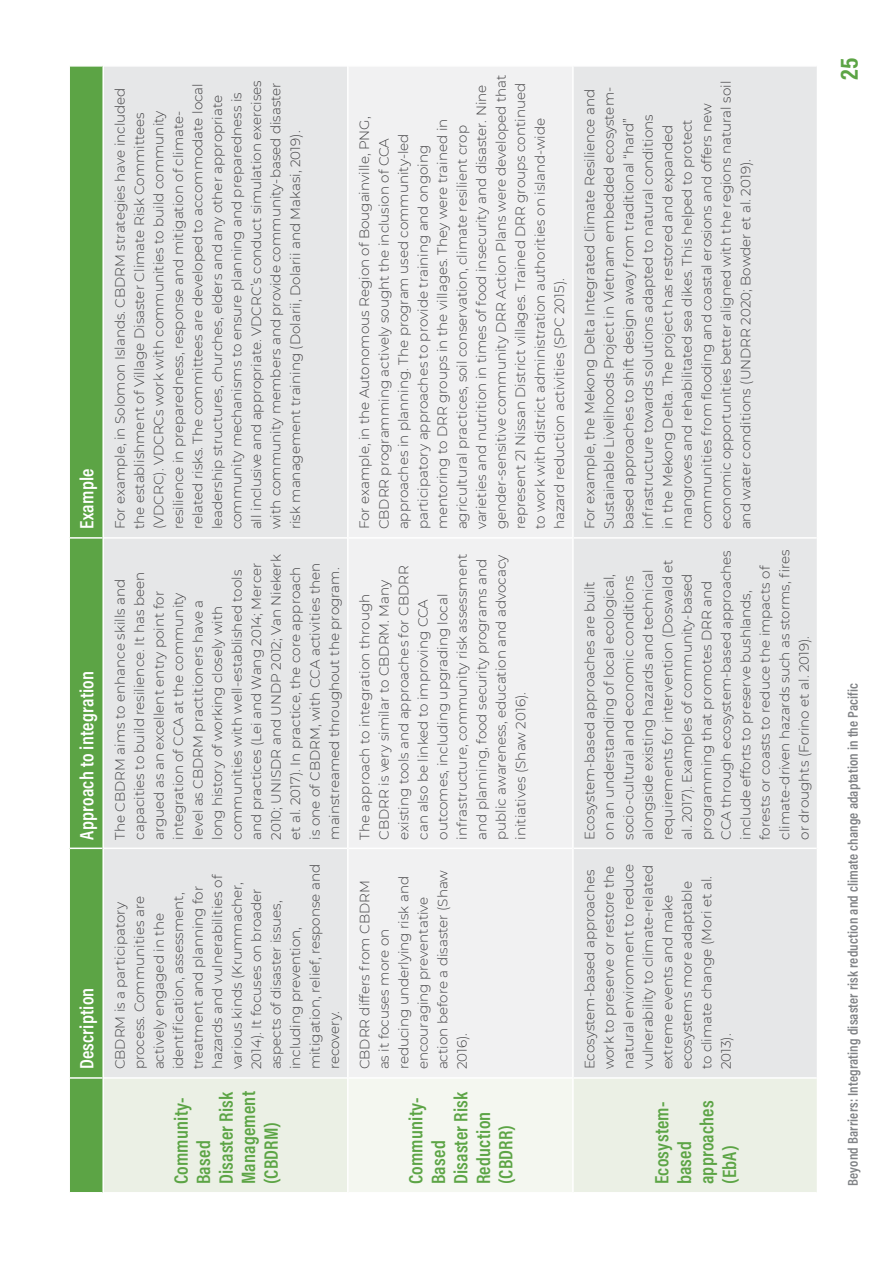
<style>
.page{position:relative;width:893px;height:1263px;background:#fff}
.page>*{position:absolute;margin:0;border:0;box-sizing:border-box;transform-origin:0 0}
.t1{font:700 25.5px "Acumin Pro Cond";color:#5ca445}
.t2{font:600 19.5px/22.5px "Acumin Pro Cond";letter-spacing:.01em;color:#5ca445}
.t3{font:600 19.5px "Acumin Pro Cond";letter-spacing:.01em;color:#fff}
.t4{font:600 14.25px "Acumin Pro Cond";letter-spacing:.01em;color:#808285}
.t5{font:300 13.5px/19.5px "Montserrat";color:#414042}
</style>
<div class="page">
<div style="left:70px;top:67px;width:32px;height:1125px;background:#5ca445"></div>
<div style="left:104px;top:1079px;width:713px;height:113px;background:#ebf0e5"></div>
<div style="left:104px;top:67px;width:713px;height:1010px;background:#e6e7e8"></div>
<div style="left:348px;top:1078px;width:225px;height:115px;background:#f4f7f0"></div>
<div style="left:349px;top:67px;width:223px;height:1010px;background:#f1f1f2"></div>
<hr style="left:70px;top:1077px;width:32px;height:2px;background:#fff">
<hr style="left:70px;top:847px;width:32px;height:2px;background:#fff">
<hr style="left:70px;top:537px;width:32px;height:2px;background:#fff">
<hr style="left:104px;top:847px;width:243px;height:2px;background:#fff">
<hr style="left:104px;top:537px;width:243px;height:2px;background:#fff">
<hr style="left:347px;top:1078px;width:2px;height:115px;background:#fff">
<hr style="left:349px;top:1192px;width:223px;height:1px;background:#fff">
<hr style="left:347px;top:848px;width:2px;height:230px;background:#fff">
<hr style="left:349px;top:1077px;width:223px;height:2px;background:#fff">
<hr style="left:347px;top:538px;width:2px;height:310px;background:#fff">
<hr style="left:349px;top:847px;width:223px;height:2px;background:#fff">
<hr style="left:347px;top:65px;width:2px;height:473px;background:#fff">
<hr style="left:349px;top:537px;width:223px;height:2px;background:#fff">
<hr style="left:572px;top:1078px;width:2px;height:115px;background:#fff">
<hr style="left:572px;top:848px;width:2px;height:230px;background:#fff">
<hr style="left:572px;top:538px;width:2px;height:310px;background:#fff">
<hr style="left:574px;top:847px;width:243px;height:2px;background:#fff">
<hr style="left:572px;top:65px;width:2px;height:473px;background:#fff">
<hr style="left:574px;top:537px;width:243px;height:2px;background:#fff">
<h2 class="t3" style="left:74px;top:529px;width:62px;rotate:-90deg">Example</h2>
<h2 class="t3" style="left:74px;top:840px;width:170px;rotate:-90deg">Approach to integration</h2>
<h2 class="t3" style="left:74px;top:1069px;width:83px;rotate:-90deg">Description</h2>
<p class="t5" style="left:110px;top:529px;width:451px;rotate:-90deg">For example, in Solomon Islands. CBDRM strategies have included the establishment of Village Disaster Climate Risk Committees (VDCRC). VDCRCs work with communities to build community resilience in preparedness, response and mitigation of climate&shy;related risks. The committees are developed to accommodate local leadership structures, churches, elders and any other appropriate community mechanisms to ensure planning and preparedness is all inclusive and appropriate. VDCRC’s conduct simulation exercises with community members and provide community-based disaster risk management training (Dolarii, Dolarii and Makasi, 2019).</p>
<p class="t5" style="left:110px;top:840px;width:287px;rotate:-90deg">The CBDRM aims to enhance skills and capacities to build resilience. It has been argued as an excellent entry point for integration of CCA at the community<br>level as CBDRM practitioners have a<br>long history of working closely with communities with well-established tools and practices (Lei and Wang 2014; Mercer 2010; UNISDR and UNDP 2012; Van Niekerk et al. 2017). In practice, the core approach is one of CBDRM, with CCA activities then mainstreamed throughout the program.</p>
<p class="t5" style="left:110px;top:1069px;width:207px;rotate:-90deg">CBDRM is a participatory process. Communities are actively engaged in the identification, assessment, treatment and planning for hazards and vulnerabilities of various kinds (Krummacher,<br>2014). It focuses on broader aspects of disaster issues, including prevention, mitigation, relief, response and recovery.</p>
<h2 class="t2" style="left:169px;top:1184px;width:94px;rotate:-90deg">Community-<br>Based<br>Disaster Risk<br>Management (CBDRM)</h2>
<p class="t5" style="left:354px;top:529px;width:456px;rotate:-90deg">For example, in the Autonomous Region of Bougainville, PNG, CBDRR programming actively sought the inclusion of CCA approaches in planning. The program used community-led participatory approaches to provide training and ongoing mentoring to DRR groups in the villages. They were trained in agricultural practices, soil conservation, climate resilient crop varieties and nutrition in times of food insecurity and disaster. Nine gender-sensitive community DRR Action Plans were developed that represent 21 Nissan District villages. Trained DRR groups continued to work with district administration authorities on island-wide hazard reduction activities (SPC 2015).</p>
<p class="t5" style="left:354px;top:840px;width:287px;rotate:-90deg">The approach to integration through CBDRR is very similar to CBDRM. Many existing tools and approaches for CBDRR can also be linked to improving CCA outcomes, including upgrading local infrastructure, community risk assessment and planning, food security programs and public awareness, education and advocacy initiatives (Shaw 2016).</p>
<p class="t5" style="left:354px;top:1069px;width:201px;rotate:-90deg">CBDRR differs from CBDRM as it focuses more on reducing underlying risk and encouraging preventative action before a disaster (Shaw<br>2016).</p>
<h2 class="t2" style="left:404px;top:1184px;width:94px;rotate:-90deg">Community-<br>Based<br>Disaster Risk<br>Reduction (CBDRR)</h2>
<p class="t5" style="left:579px;top:529px;width:450px;rotate:-90deg">For example, the Mekong Delta Integrated Climate Resilience and Sustainable Livelihoods Project in Vietnam embedded ecosystem&shy;based approaches to shift design away from traditional “hard” infrastructure towards solutions adapted to natural conditions<br>in the Mekong Delta. The project has restored and expanded mangroves and rehabilitated sea dikes. This helped to protect communities from flooding and coastal erosions and offers new economic opportunities better aligned with the regions natural soil and water conditions (UNDRR 2020; Bowder et al. 2019).</p>
<p class="t5" style="left:579px;top:840px;width:292px;rotate:-90deg">Ecosystem-based approaches are built<br>on an understanding of local ecological, socio-cultural and economic conditions alongside existing hazards and technical requirements for intervention (Doswald et al. 2017). Examples of community-based programming that promotes DRR and CCA through ecosystem-based approaches include efforts to preserve bushlands, forests or coasts to reduce the impacts of climate-driven hazards such as storms, fires or droughts (Forino et al. 2019).</p>
<p class="t5" style="left:579px;top:1069px;width:207px;rotate:-90deg">Ecosystem-based approaches work to preserve or restore the natural environment to reduce vulnerability to climate-related extreme events and make ecosystems more adaptable<br>to climate change (Mori et al.<br>2013).</p>
<h2 class="t2" style="left:650px;top:1184px;width:86px;rotate:-90deg">Ecosystem&shy;based approaches (EbA)</h2>
<h1 class="t1" style="left:832px;top:80px;width:24px;rotate:-90deg">25</h1>
<p class="t4" style="left:843px;top:1186px;width:505px;rotate:-90deg">Beyond Barriers: Integrating disaster risk reduction and climate change adaptation in the Pacific</p>
</div>
